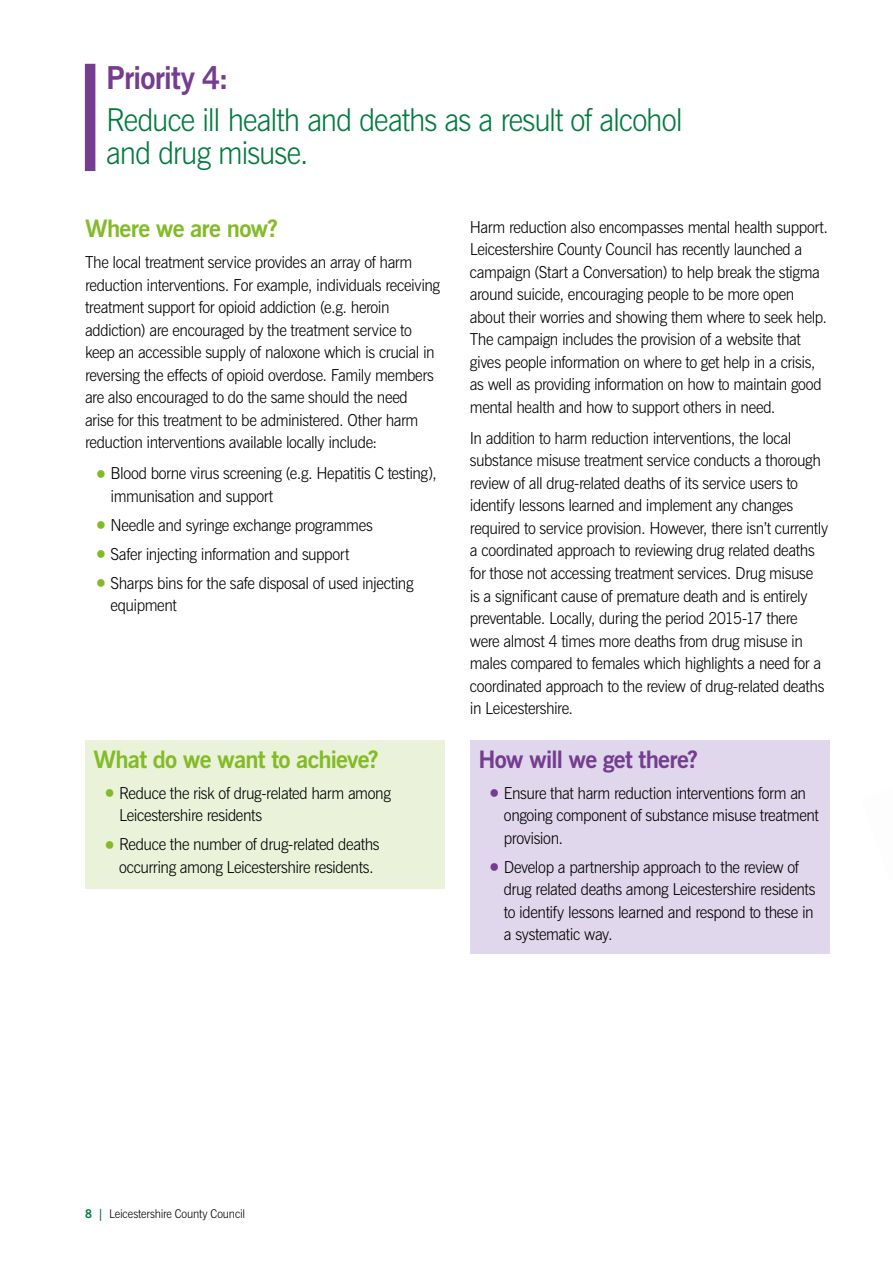
<style>
.page{position:relative;width:893px;height:1263px;background:#fff}
.page>*{position:absolute;margin:0;border:0;box-sizing:border-box;transform-origin:0 0}
.t1{font:300 31.5px/33px "News Gothic BT";letter-spacing:-.035em;color:#007a3e;scale:.95 1}
.t2{font:700 31.5px "News Gothic BT";letter-spacing:-.03em;color:#743d90;scale:.95 1}
.t3{font:700 24px "News Gothic BT";letter-spacing:-.03em;color:#83bb26}
.t4{font:700 24px "News Gothic BT";letter-spacing:-.03em;color:#743d90}
.t5{font:300 16.5px/22.5px "News Gothic BT";letter-spacing:-.025em;color:#000;scale:.95 1}
.t6{font:300 12px "News Gothic BT";letter-spacing:-.01em;color:#000;scale:.95 1}
.s1{font-size:27px;color:#83bb26}
.s2{font-size:27px;color:#743d90}
.s3{font-weight:700;color:#007a3e}
</style>
<div class="page">
<div style="left:85px;top:64px;width:10px;height:107px;background:#743d90"></div>
<div style="left:85px;top:740px;width:359px;height:149px;background:#eaf2da"></div>
<div style="left:470px;top:740px;width:359px;height:214px;background:#e0d7ec"></div>
<h1 class="t2" style="left:106px;top:59px;width:131px">Priority 4:</h1>
<h1 class="t1" style="left:106px;top:103px;width:608px">Reduce ill health and deaths as a result of alcohol and drug misuse.</h1>
<h2 class="t3" style="left:85px;top:214px;width:195px">Where we are now?</h2>
<p class="t5" style="left:85px;top:251px;width:375px">The local treatment service provides an array of harm reduction interventions. For example, individuals receiving treatment support for opioid addiction (e.g. heroin addiction) are encouraged by the treatment service to keep an accessible supply of naloxone which is crucial in reversing the effects of opioid overdose. Family members are also encouraged to do the same should the need arise for this treatment to be administered. Other harm reduction interventions available locally include:</p>
<p class="t5" style="left:111px;top:462px;width:345px;text-indent:-17px"><span class="s1">•</span>Blood borne virus screening (e.g. Hepatitis C testing), immunisation and support</p>
<p class="t5" style="left:94px;top:513px;width:295px"><span class="s1">•</span>Needle and syringe exchange programmes</p>
<p class="t5" style="left:94px;top:542px;width:271px"><span class="s1">•</span>Safer injecting information and support</p>
<p class="t5" style="left:111px;top:571px;width:320px;text-indent:-17px"><span class="s1">•</span>Sharps bins for the safe disposal of used injecting equipment</p>
<h2 class="t3" style="left:94px;top:744px;width:287px">What do we want to achieve?</h2>
<p class="t5" style="left:119px;top:781px;width:288px;text-indent:-17px"><span class="s1">•</span>Reduce the risk of drug-related harm among<br>Leicestershire residents</p>
<p class="t5" style="left:119px;top:833px;width:276px;text-indent:-17px"><span class="s1">•</span>Reduce the number of drug-related deaths occurring among Leicestershire residents.</p>
<p class="t5" style="left:470px;top:216px;width:379px">Harm reduction also encompasses mental health support.<br>Leicestershire County Council has recently launched a campaign (Start a Conversation) to help break the stigma around suicide, encouraging people to be more open about their worries and showing them where to seek help.<br>The campaign includes the provision of a website that gives people information on where to get help in a crisis, as well as providing information on how to maintain good mental health and how to support others in need.</p>
<p class="t5" style="left:470px;top:427px;width:379px">In addition to harm reduction interventions, the local substance misuse treatment service conducts a thorough review of all drug-related deaths of its service users to identify lessons learned and implement any changes required to service provision. However, there isn’t currently a coordinated approach to reviewing drug related deaths for those not accessing treatment services. Drug misuse<br>is a significant cause of premature death and is entirely preventable. Locally, during the period 2015-17 there were almost 4 times more deaths from drug misuse in males compared to females which highlights a need for a coordinated approach to the review of drug-related deaths in Leicestershire.</p>
<h2 class="t4" style="left:478px;top:744px;width:221px">How will we get there?</h2>
<p class="t5" style="left:504px;top:781px;width:333px;text-indent:-17px"><span class="s2">•</span>Ensure that harm reduction interventions form an ongoing component of substance misuse treatment provision.</p>
<p class="t5" style="left:504px;top:855px;width:330px;text-indent:-17px"><span class="s2">•</span>Develop a partnership approach to the review of drug related deaths among Leicestershire residents to identify lessons learned and respond to these in a systematic way.</p>
<p class="t6" style="left:85px;top:1206px;width:170px"><span class="s3">8 |</span> Leicestershire County Council</p>
</div>
